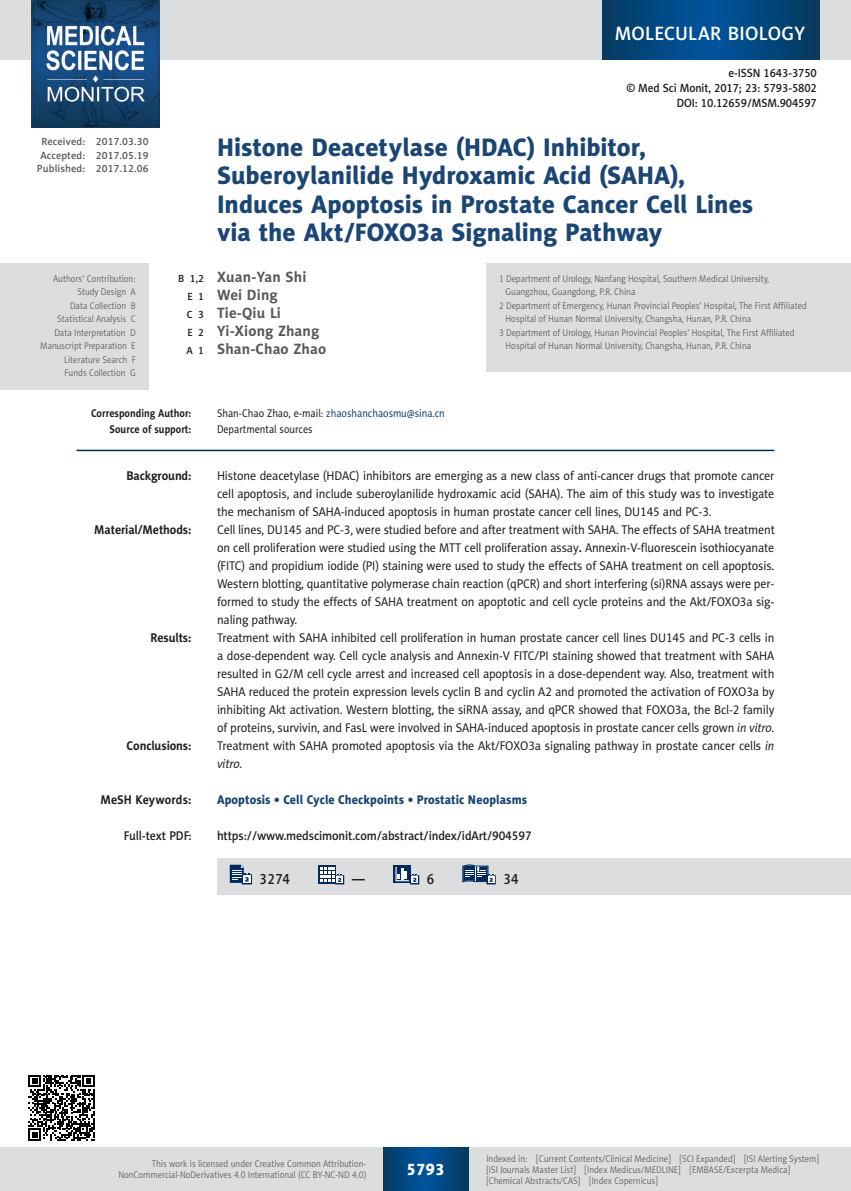
<style>
.page{position:relative;width:851px;height:1191px;background:#fff}
.page>*{position:absolute;margin:0;border:0;box-sizing:border-box;transform-origin:0 0}
.MSM_Tytul{font:25.5px/28.5px "Naomi Sans EFN Heavy";color:#1a4574}
.t1{font:19.5px "Naomi Sans EFN Medium";letter-spacing:.015em;color:#fff}
.t2{font:16.5px "Naomi Sans EFN Heavy";color:#fff}
.MSM_Autorzy{font:700 15px "Naomi Sans EFN";letter-spacing:.01em;color:#57585a}
.MSM_dane{font:15px "Naomi Sans EFN Medium";letter-spacing:.03em;color:#231f20;scale:.9 1}
.MSM_Summary_body{font:12.75px/18px "Naomi Sans EFN";letter-spacing:-.01em;color:#231f20;text-align:justify;scale:.95 1}
.MSM_full_text_pdf{font:12.75px "Naomi Sans EFN Medium";letter-spacing:-.01em;color:#231f20;scale:.95 1}
.MSM_keywords{font:12.75px "Naomi Sans EFN Heavy";letter-spacing:.005em;color:#1a4574;scale:.95 1}
.MSM_Summary_body-2{font:700 12.75px "Naomi Sans EFN";letter-spacing:-.01em;color:#231f20;scale:.95 1}
.MSM_keywords-2{font:700 12.75px "Naomi Sans EFN";letter-spacing:.005em;color:#231f20;scale:.95 1}
.MSM_full_text_pdf-2{font:12px "Naomi Sans EFN Medium";letter-spacing:-.01em;color:#231f20;scale:.95 1}
.MSM_Adres{font:11.25px "Naomi Sans EFN";color:#1a4574;scale:.9 1}
.MSM_Adres-2{font:700 11.25px "Naomi Sans EFN";color:#231f20;scale:.9 1}
.MSM_Support{font:11.25px "Naomi Sans EFN";color:#231f20;scale:.9 1}
.MSM_Support-2{font:700 11.25px "Naomi Sans EFN";color:#231f20;scale:.9 1}
.t3{font:10.5px "Naomi Sans EFN Medium";letter-spacing:.01em;color:#57585a}
.MSM_Afiliacja{font:9.75px/13.5px "Naomi Sans EFN Light";color:#57585a;scale:.9 1}
.s1{font-family:"Naomi Sans EFN Medium";font-weight:400;font-size:10.5px;color:#231f20}
.s2{color:#231f20}
.s3{font-weight:700}
.s4{font-style:italic}
</style>
<div class="page">
<div style="left:217px;top:858px;width:633px;height:36px;background:#dcdddf"></div>
<svg style="left:230px;top:864px;width:22px;height:20px"></svg>
<div style="left:318px;top:865px;width:17px;height:18px;background:#00295c"></div>
<svg style="left:320px;top:866px;width:24px;height:18px"></svg>
<div style="left:393px;top:865px;width:18px;height:18px;background:#00295c"></div>
<svg style="left:395px;top:867px;width:24px;height:17px"></svg>
<svg style="left:462px;top:864px;width:33px;height:20px"></svg>
<hr style="left:77px;top:450px;width:697px;height:1px;background:#00295c">
<div style="left:0;top:264px;width:148px;height:126px;background:#dcdddf"></div>
<div style="left:486px;top:264px;width:364px;height:108px;background:#dcdddf"></div>
<svg style="left:28px;top:1075px;width:67px;height:66px"></svg>
<div style="left:0;top:1148px;width:850px;height:43px;background:#dcdddf"></div>
<svg style="left:383px;top:1147px;width:85px;height:43px;background:#02477e"></svg>
<div style="left:0;top:0;width:850px;height:60px;background:#dcdddf"></div>
<img style="left:32px;top:0;width:127px;height:128px">
<svg style="left:602px;top:0;width:217px;height:60px;background:#02477e"></svg>
<h2 class="t1" style="left:614px;top:22px;width:192px">MOLECULAR BIOLOGY</h2>
<p class="t3" style="left:41px;top:136px;width:109px">Received: 2017.03.30</p>
<p class="t3" style="left:40px;top:149px;width:110px">Accepted: 2017.05.19</p>
<p class="t3" style="left:37px;top:163px;width:113px">Published: 2017.12.06</p>
<p class="MSM_Afiliacja" style="left:53px;top:272px;width:93px">Authors’ Contribution:</p>
<p class="MSM_Afiliacja" style="left:77px;top:285px;width:66px">Study Design A</p>
<p class="MSM_Afiliacja" style="left:70px;top:299px;width:74px">Data Collection B</p>
<p class="MSM_Afiliacja" style="left:57px;top:312px;width:89px">Statistical Analysis C</p>
<p class="MSM_Afiliacja" style="left:54px;top:326px;width:92px">Data Interpretation D</p>
<p class="MSM_Afiliacja" style="left:40px;top:339px;width:107px">Manuscript Preparation E</p>
<p class="MSM_Afiliacja" style="left:64px;top:353px;width:81px">Literature Search F</p>
<p class="MSM_Afiliacja" style="left:65px;top:366px;width:80px">Funds Collection G</p>
<p class="MSM_full_text_pdf-2" style="left:728px;top:66px;width:95px">e-ISSN 1643-3750</p>
<p class="MSM_full_text_pdf-2" style="left:626px;top:81px;width:202px">© Med Sci Monit, 2017; 23: 5793-5802</p>
<p class="MSM_full_text_pdf-2" style="left:676px;top:96px;width:149px">DOI: 10.12659/MSM.904597</p>
<p class="MSM_Tytul" style="left:217px;top:132px;width:537px">Histone Deacetylase (HDAC) Inhibitor, Suberoylanilide Hydroxamic Acid (SAHA), Induces Apoptosis in Prostate Cancer Cell Lines via the Akt/FOXO3a Signaling Pathway</p>
<p class="MSM_Autorzy" style="left:178px;top:268px;width:130px"><span class="s1">B 1,2</span> Xuan-Yan Shi</p>
<p class="MSM_Autorzy" style="left:187px;top:286px;width:92px"><span class="s1">E 1</span> Wei Ding</p>
<p class="MSM_Autorzy" style="left:187px;top:304px;width:95px"><span class="s1">C 3</span> Tie-Qiu Li</p>
<p class="MSM_Autorzy" style="left:187px;top:322px;width:133px"><span class="s1">E 2</span> Yi-Xiong Zhang</p>
<p class="MSM_Autorzy" style="left:186px;top:340px;width:141px"><span class="s1">A 1</span> Shan-Chao Zhao</p>
<p class="MSM_Afiliacja" style="left:505px;top:272px;width:294px;text-indent:-6px">1 Department of Urology, Nanfang Hospital, Southern Medical University,<br>Guangzhou, Guangdong, P.R. China</p>
<p class="MSM_Afiliacja" style="left:505px;top:299px;width:336px;text-indent:-6px">2 Department of Emergency, Hunan Provincial Peoples’ Hospital, The First Affiliated<br>Hospital of Hunan Normal University, Changsha, Hunan, P.R. China</p>
<p class="MSM_Afiliacja" style="left:505px;top:326px;width:323px;text-indent:-6px">3 Department of Urology, Hunan Provincial Peoples’ Hospital, The First Affiliated<br>Hospital of Hunan Normal University, Changsha, Hunan, P.R. China</p>
<p class="MSM_Adres-2" style="left:91px;top:406px;width:113px">Corresponding Author:</p>
<p class="MSM_Adres" style="left:217px;top:406px;width:255px"><span class="s2">Shan-Chao Zhao, e-mail:</span> zhaoshanchaosmu@sina.cn</p>
<p class="MSM_Support-2" style="left:110px;top:422px;width:92px">Source of support:</p>
<p class="MSM_Support" style="left:217px;top:422px;width:108px">Departmental sources</p>
<p class="MSM_Summary_body-2" style="left:126px;top:468px;width:70px">Background:</p>
<p class="MSM_Summary_body" style="left:217px;top:467px;width:588px">Histone deacetylase (HDAC) inhibitors are emerging as a new class of anti-cancer drugs that promote cancer cell apoptosis, and include suberoylanilide hydroxamic acid (SAHA). The aim of this study was to investigate the mechanism of SAHA-induced apoptosis in human prostate cancer cell lines, DU145 and PC-3.</p>
<p class="MSM_Summary_body-2" style="left:94px;top:522px;width:104px">Material/Methods:</p>
<p class="MSM_Summary_body" style="left:217px;top:521px;width:588px">Cell lines, DU145 and PC-3, were studied before and after treatment with SAHA. The effects of SAHA treatment on cell proliferation were studied using the MTT cell proliferation assay<span class="s3">.</span> Annexin-V-fluorescein isothiocyanate (FITC) and propidium iodide (PI) staining were used to study the effects of SAHA treatment on cell apoptosis.<br>Western blotting, quantitative polymerase chain reaction (qPCR) and short interfering (si)RNA assays were per&shy;formed to study the effects of SAHA treatment on apoptotic and cell cycle proteins and the Akt/FOXO3a sig&shy;naling pathway.</p>
<p class="MSM_Summary_body-2" style="left:150px;top:630px;width:45px">Results:</p>
<p class="MSM_Summary_body" style="left:217px;top:629px;width:588px">Treatment with SAHA inhibited cell proliferation in human prostate cancer cell lines DU145 and PC-3 cells in a dose-dependent way. Cell cycle analysis and Annexin-V FITC/PI staining showed that treatment with SAHA resulted in G2/M cell cycle arrest and increased cell apoptosis in a dose-dependent way. Also, treatment with SAHA reduced the protein expression levels cyclin B and cyclin A2 and promoted the activation of FOXO3a by inhibiting Akt activation. Western blotting, the siRNA assay, and qPCR showed that FOXO3a, the Bcl-2 family of proteins, survivin, and FasL were involved in SAHA-induced apoptosis in prostate cancer cells grown <span class="s4">in vitro</span>.</p>
<p class="MSM_Summary_body-2" style="left:127px;top:738px;width:70px">Conclusions:</p>
<p class="MSM_Summary_body" style="left:217px;top:737px;width:588px">Treatment with SAHA promoted apoptosis via the Akt/FOXO3a signaling pathway in prostate cancer cells <span class="s4">in vitro</span>.</p>
<p class="MSM_keywords-2" style="left:100px;top:792px;width:97px">MeSH Keywords:</p>
<p class="MSM_keywords" style="left:217px;top:792px;width:328px">Apoptosis • Cell Cycle Checkpoints • Prostatic Neoplasms</p>
<p class="MSM_full_text_pdf" style="left:124px;top:828px;width:73px">Full-text PDF:</p>
<p class="MSM_full_text_pdf" style="left:217px;top:828px;width:333px">https://www.medscimonit.com/abstract/index/idArt/904597</p>
<p class="MSM_dane" style="left:259px;top:870px;width:35px">3274</p>
<p class="MSM_dane" style="left:352px;top:870px;width:16px">—</p>
<p class="MSM_dane" style="left:427px;top:870px;width:10px">6</p>
<p class="MSM_dane" style="left:503px;top:870px;width:19px">34</p>
<p class="MSM_Afiliacja" style="left:118px;top:1158px;width:277px;line-height:11.2px;text-align:right">This work is licensed under Creative Common Attribution-<br>NonCommercial-NoDerivatives 4.0 International (CC BY-NC-ND 4.0)</p>
<p class="t2" style="left:406px;top:1159px;width:40px">5793</p>
<p class="MSM_Afiliacja" style="left:486px;top:1152px;width:371px;line-height:11.2px">Indexed in: [Current Contents/Clinical Medicine] [SCI Expanded] [ISI Alerting System] [ISI Journals Master List] [Index Medicus/MEDLINE] [EMBASE/Excerpta Medica] [Chemical Abstracts/CAS] [Index Copernicus]</p>
</div>
